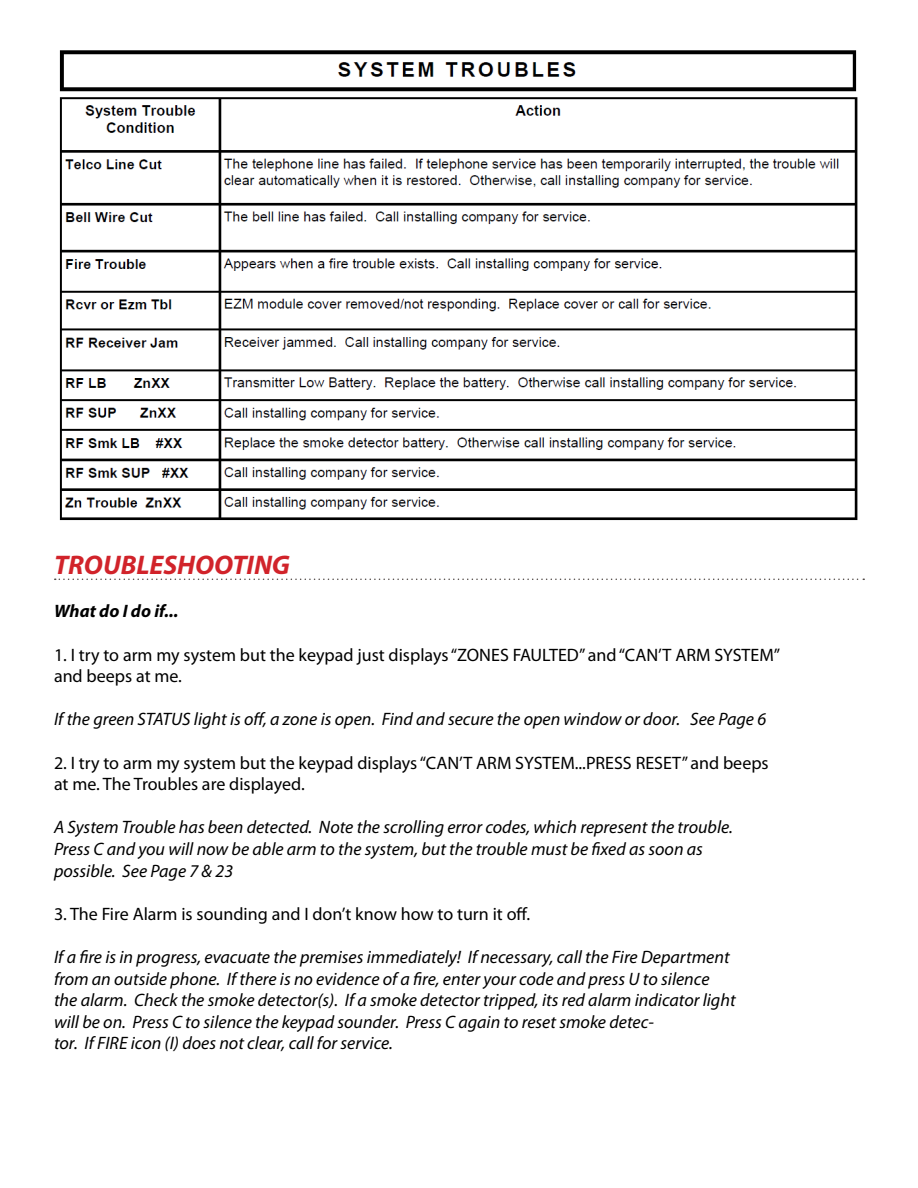
<style>
.page{position:relative;width:918px;height:1188px;background:#fff}
.page>*{position:absolute;margin:0;border:0;box-sizing:border-box;transform-origin:0 0}
.heading{font:italic 700 27px "Myriad Pro";color:#d1232a}
.Paragraph_Style_1{font:italic 18px "Myriad Pro";color:#000}
.Paragraph_Style_1-2{font:18px "Myriad Pro";color:#000}
.Paragraph_Style_2{font:italic 700 18px "Myriad Pro";color:#000}
</style>
<div class="page">
<img style="left:59px;top:50px;width:799px;height:471px">
<svg style="left:55px;top:579px;width:809px;height:1px"></svg>
<p class="heading" style="left:54px;top:548px;width:238px">TROUBLESHOOTING</p>
<p class="Paragraph_Style_2" style="left:54px;top:600px;width:126px">What do I do if...</p>
<p class="Paragraph_Style_1-2" style="left:54px;top:644px;width:728px">1. I try to arm my system but the keypad just displays “ZONES FAULTED” and “CAN’T ARM SYSTEM”</p>
<p class="Paragraph_Style_1-2" style="left:54px;top:665px;width:130px">and beeps at me.</p>
<p class="Paragraph_Style_1" style="left:54px;top:708px;width:714px">If the green STATUS light is off, a zone is open. Find and secure the open window or door. See Page 6</p>
<p class="Paragraph_Style_1-2" style="left:54px;top:752px;width:716px">2. I try to arm my system but the keypad displays “CAN’T ARM SYSTEM...PRESS RESET” and beeps</p>
<p class="Paragraph_Style_1-2" style="left:54px;top:773px;width:252px">at me. The Troubles are displayed.</p>
<p class="Paragraph_Style_1" style="left:54px;top:816px;width:680px">A System Trouble has been detected. Note the scrolling error codes, which represent the trouble.</p>
<p class="Paragraph_Style_1" style="left:54px;top:838px;width:651px">Press C and you will now be able arm to the system, but the trouble must be fixed as soon as</p>
<p class="Paragraph_Style_1" style="left:54px;top:860px;width:181px">possible. See Page 7 &amp; 23</p>
<p class="Paragraph_Style_1-2" style="left:54px;top:903px;width:478px">3. The Fire Alarm is sounding and I don’t know how to turn it off.</p>
<p class="Paragraph_Style_1" style="left:54px;top:946px;width:677px">If a fire is in progress, evacuate the premises immediately! If necessary, call the Fire Department</p>
<p class="Paragraph_Style_1" style="left:54px;top:968px;width:657px">from an outside phone. If there is no evidence of a fire, enter your code and press U to silence</p>
<p class="Paragraph_Style_1" style="left:54px;top:989px;width:683px">the alarm. Check the smoke detector(s). If a smoke detector tripped, its red alarm indicator light</p>
<p class="Paragraph_Style_1" style="left:54px;top:1011px;width:601px">will be on. Press C to silence the keypad sounder. Press C again to reset smoke detec-</p>
<p class="Paragraph_Style_1" style="left:54px;top:1032px;width:340px">tor. If FIRE icon (I) does not clear, call for service.</p>
</div>
